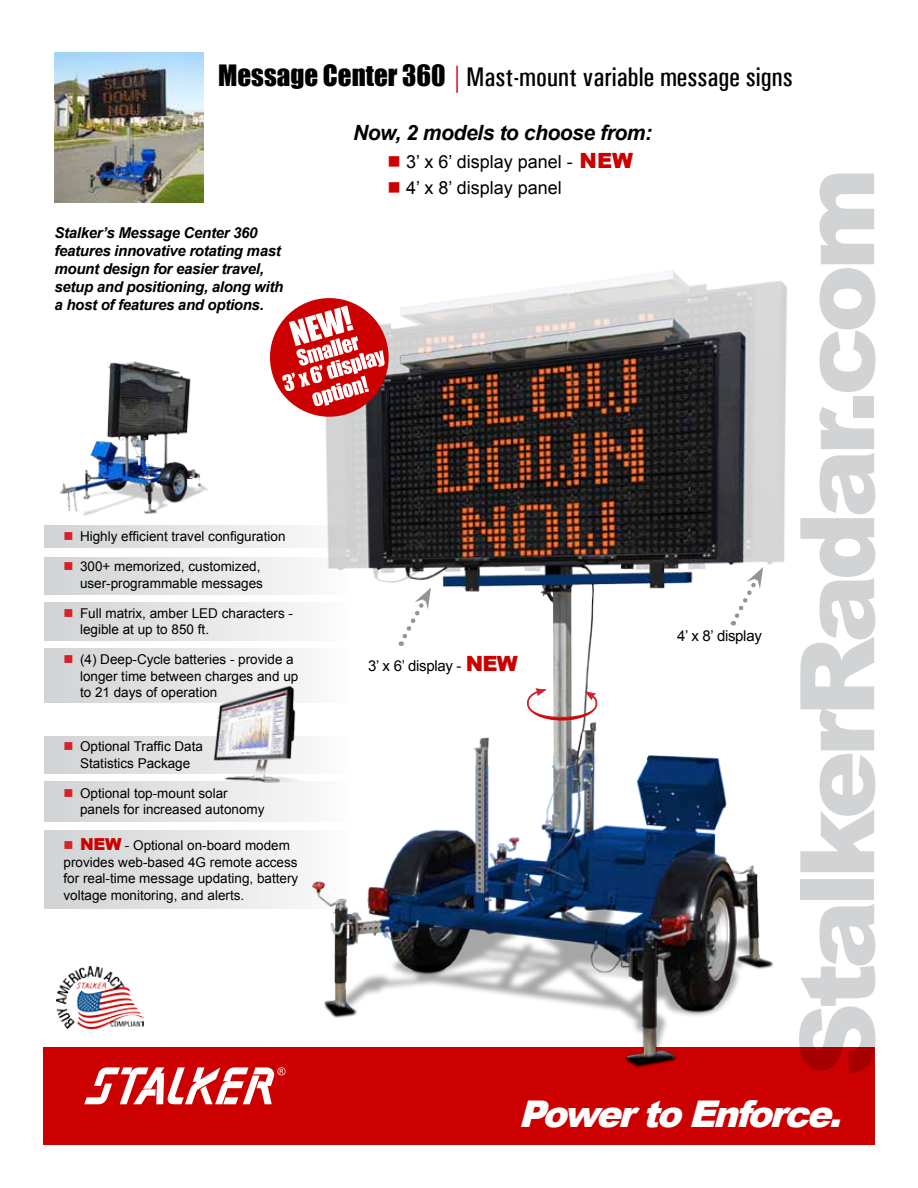
<style>
.page{position:relative;width:918px;height:1188px;background:#fff}
.page>*{position:absolute;margin:0;border:0;box-sizing:border-box;transform-origin:0 0}
.t1{font:900 103.05px "Arial";letter-spacing:-.06em;color:#d1d3d4}
.t2{font:italic 900 36.75px "Arial";color:#fff}
.t3{font:27px "Univers Condensed";color:#000}
.t4{font:italic 700 21px "Arial";letter-spacing:-.02em;color:#000}
.t5{font:18px "Arial";color:#000}
.t6{font:italic 700 15px/18px "Arial";letter-spacing:-.02em;color:#000}
.t7{font:15px "Arial";letter-spacing:-.02em;color:#000}
.t8{font:13.5px/16.5px "Arial";color:#000}
.s1{font-family:"Impact"}
.s2{color:#c00}
.s3{font-weight:900;font-size:21px;color:#c00}
.s4{color:#d2232a}
.s5{font-weight:900;font-size:16.5px;color:#c00}
</style>
<div class="page">
<div style="left:43px;top:1048px;width:832px;height:97px;background:#c00"></div>
<svg style="left:84px;top:1067px;width:198px;height:37px"></svg>
<img style="left:56px;top:967px;width:87px;height:62px">
<img style="left:59px;top:361px;width:149px;height:155px">
<svg style="left:45px;top:526px;width:237px;height:21px;background:#e1e1e3"></svg>
<svg style="left:45px;top:782px;width:237px;height:40px;background:#e0e1e2"></svg>
<svg style="left:45px;top:831px;width:237px;height:78px;background:#e1e1e3"></svg>
<svg style="left:45px;top:557px;width:237px;height:38px;background:#e1e1e3"></svg>
<div style="left:45px;top:737px;width:309px;height:36px;background:#dcddde"></div>
<svg style="left:45px;top:649px;width:237px;height:54px;background:#dfe0e1"></svg>
<img style="left:54px;top:53px;width:150px;height:149px">
<img style="left:282px;top:270px;width:568px;height:806px">
<div style="left:45px;top:603px;width:309px;height:37px;background:linear-gradient(to right,#d0d2d4,#fcfcfc)"></div>
<svg style="left:270px;top:291px;width:125px;height:132px"></svg>
<svg style="left:399px;top:588px;width:32px;height:58px"></svg>
<svg style="left:731px;top:567px;width:32px;height:58px"></svg>
<svg style="left:526px;top:688px;width:72px;height:33px"></svg>
<img style="left:206px;top:684px;width:97px;height:102px">
<h3 class="t3" style="left:218px;top:61px;width:576px"><span class="s1">Message Center 360</span> <span class="s2">|</span>Mast-mount variable message signs</h3>
<h3 class="t4" style="left:353px;top:118px;width:301px">Now, 2 models to choose from:</h3>
<h3 class="t5" style="left:388px;top:150px;width:247px"><span class="s2">■</span> 3’ x 6’ display panel - <span class="s3">NEW</span></h3>
<h3 class="t5" style="left:388px;top:176px;width:176px"><span class="s2">■</span> 4’ x 8’ display panel</h3>
<h1 class="t1" style="left:763px;top:1077px;width:911px;rotate:-90deg">StalkerRadar.com</h1>
<p class="t6" style="left:54px;top:224px;width:230px">Stalker’s Message Center 360 features innovative rotating mast mount design for easier travel, setup and positioning, along with a host of features and options.</p>
<p class="t8" style="left:64px;top:528px;width:224px"><span class="s4">■</span> Highly efficient travel configuration</p>
<p class="t8" style="left:64px;top:558px;width:201px;text-align:right"><span class="s4">■</span> 300+ memorized, customized, user-programmable messages</p>
<p class="t8" style="left:80px;top:605px;width:215px;text-indent:-16px"><span class="s4">■</span> Full matrix, amber LED characters - legible at up to 850 ft.</p>
<p class="t8" style="left:80px;top:651px;width:220px;text-indent:-16px"><span class="s4">■</span> (4) Deep-Cycle batteries - provide a longer time between charges and up to 21 days of operation</p>
<p class="t7" style="left:677px;top:626px;width:86px">4’ x 8’ display</p>
<p class="t7" style="left:368px;top:656px;width:151px">3’ x 6’ display - <span class="s3">NEW</span></p>
<p class="t8" style="left:64px;top:738px;width:141px;text-align:center"><span class="s4">■</span> Optional Traffic Data<br>Statistics Package</p>
<p class="t8" style="left:80px;top:785px;width:186px;text-indent:-16px"><span class="s4">■</span> Optional top-mount solar panels for increased autonomy</p>
<p class="t8" style="left:64px;top:837px;width:236px"><span class="s4">■</span> <span class="s5">NEW</span> - Optional on-board modem provides web-based 4G remote access for real-time message updating, battery voltage monitoring, and alerts.</p>
<h2 class="t2" style="left:518px;top:1087px;width:338px">PowertoEnforce.</h2>
</div>
